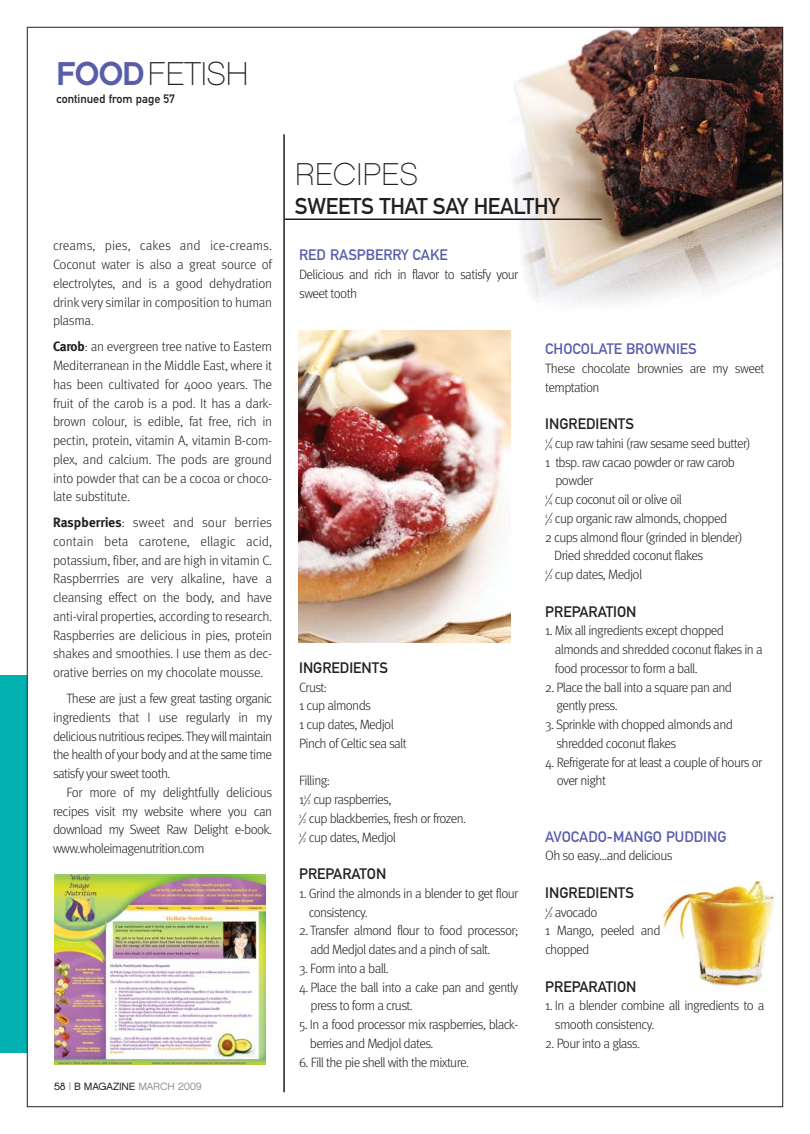
<style>
.page{position:relative;width:810px;height:1134px;background:#fff}
.page>*{position:absolute;margin:0;border:0;box-sizing:border-box;transform-origin:0 0}
.t1{font:33px "Chalet Paris Nineteen Sixty";letter-spacing:-.02em;color:#231f20}
.t2{font:31.5px "Chalet Paris Nineteen Sixty";color:#231f20}
.t3{font:22.5px "DIN Mittelschrift";letter-spacing:-.015em;color:#231f20}
.t4{font:15px "DIN Mittelschrift";color:#231f20}
.t5{font:15px "DIN Mittelschrift";color:#585eaa}
.t6{font:300 13.5px/18.8px "Meta";letter-spacing:-.045em;color:#231f20}
.t7{font:12px "DIN Mittelschrift";color:#231f20}
.t8{font:10.5px "Chalet London Nineteen Sixty";letter-spacing:-.02em;color:#231f20}
.s1{font-family:"Chalet New York Nineteen Sixty";color:#585eaa}
.s2{font-weight:700}
.s3{font-family:"Chalet London Nineteen Seventy"}
.s4{font-family:"Chalet London Nineteen Seventy";color:#939598}
.s5{color:#939598}
.s6{font-size:6.75px}
</style>
<div class="page">
<div style="left:0;top:675px;width:27px;height:378px;background:#00b1b0"></div>
<img style="left:472px;top:29px;width:309px;height:302px">
<img style="left:54px;top:874px;width:211px;height:191px">
<hr style="left:283px;top:134px;width:2px;height:958px;background:#231f20">
<img style="left:662px;top:880px;width:114px;height:108px">
<img style="left:299px;top:331px;width:212px;height:311px">
<hr style="left:284px;top:219px;width:318px;height:1px;background:#231f20">
<h1 class="t1" style="left:56px;top:61px;width:194px"><span class="s1">FOOD</span>FETISH</h1>
<p class="t7" style="left:56px;top:94px;width:120px">continued from page 57</p>
<p class="t6" style="left:53px;top:238px;width:221px;text-align:justify">creams, pies, cakes and ice-creams.<br>Coconut water is also a great source of electrolytes, and is a good dehydration drink very similar in composition to human plasma.</p>
<p class="t6" style="left:53px;top:339px;width:221px;text-align:justify"><span class="s2">Carob</span>: an evergreen tree native to Eastern Mediterranean in the Middle East, where it has been cultivated for 4000 years. The fruit of the carob is a pod. It has a dark&shy;brown colour, is edible, fat free, rich in pectin, protein, vitamin A, vitamin B-com&shy;plex, and calcium. The pods are ground into powder that can be a cocoa or choco&shy;late substitute.</p>
<p class="t6" style="left:53px;top:515px;width:221px;text-align:justify"><span class="s2">Raspberries</span>: sweet and sour berries contain beta carotene, ellagic acid, potassium, fiber, and are high in vitamin C.<br>Raspberrries are very alkaline, have a cleansing effect on the body, and have anti-viral properties, according to research.<br>Raspberries are delicious in pies, protein shakes and smoothies. I use them as dec&shy;orative berries on my chocolate mousse.</p>
<p class="t6" style="left:53px;top:691px;width:221px;text-align:justify;text-indent:14px">These are just a few great tasting organic ingredients that I use regularly in my delicious nutritious recipes. They will maintain the health of your body and at the same time satisfy your sweet tooth.</p>
<p class="t6" style="left:53px;top:784px;width:221px;text-align:justify;text-indent:14px">For more of my delightfully delicious recipes visit my website where you can download my Sweet Raw Delight e-book. www.wholeimagenutrition.com</p>
<p class="t8" style="left:54px;top:1081px;width:149px"><span class="s3">58</span> <span class="s4">|</span> B MAGAZINE <span class="s5">MARCH 2009</span></p>
<h2 class="t2" style="left:295px;top:162px;width:125px">RECIPES</h2>
<h3 class="t3" style="left:295px;top:198px;width:266px">SWEETS THAT SAY HEALTHY</h3>
<p class="t5" style="left:299px;top:250px;width:150px">RED RASPBERRY CAKE</p>
<p class="t6" style="left:299px;top:266px;width:221px">Delicious and rich in flavor to satisfy your sweet tooth</p>
<p class="t4" style="left:299px;top:662px;width:90px">INGREDIENTS</p>
<p class="t6" style="left:299px;top:679px;width:109px">Crust:<br>1 cup almonds<br>1 cup dates, Medjol<br>Pinch of Celtic sea salt</p>
<p class="t6" style="left:299px;top:773px;width:168px">Filling:<br>1<sup>1</sup>⁄<span class="s6">2</span> cup raspberries,<br><sup>1</sup>⁄<span class="s6">2</span> cup blackberries, fresh or frozen.<br><sup>1</sup>⁄<span class="s6">2</span> cup dates, Medjol</p>
<p class="t4" style="left:299px;top:868px;width:89px">PREPARATON</p>
<p class="t6" style="left:309px;top:885px;width:211px;text-indent:-10px">1. Grind the almonds in a blender to get flour consistency.</p>
<p class="t6" style="left:310px;top:923px;width:209px;text-indent:-11px">2. Transfer almond flour to food processor; add Medjol dates and a pinch of salt.</p>
<p class="t6" style="left:299px;top:960px;width:91px">3. Form into a ball.</p>
<p class="t6" style="left:311px;top:979px;width:209px;text-indent:-11px">4. Place the ball into a cake pan and gently press to form a crust.</p>
<p class="t6" style="left:310px;top:1016px;width:210px;text-indent:-11px">5. In a food processor mix raspberries, black&shy;berries and Medjol dates.</p>
<p class="t6" style="left:299px;top:1054px;width:171px">6. Fill the pie shell with the mixture.</p>
<p class="t5" style="left:545px;top:343px;width:153px">CHOCOLATE BROWNIES</p>
<p class="t6" style="left:545px;top:360px;width:221px">These chocolate brownies are my sweet temptation</p>
<p class="t4" style="left:545px;top:418px;width:90px">INGREDIENTS</p>
<p class="t6" style="left:545px;top:435px;width:207px"><sup>1</sup>⁄<span class="s6">4</span> cup raw tahini (raw sesame seed butter)</p>
<p class="t6" style="left:545px;top:454px;width:191px">1 tbsp. raw cacao powder or raw carob</p>
<p class="t6" style="left:555px;top:473px;width:39px">powder</p>
<p class="t6" style="left:545px;top:491px;width:138px"><sup>1</sup>⁄<span class="s6">4</span> cup coconut oil or olive oil</p>
<p class="t6" style="left:545px;top:510px;width:184px"><sup>1</sup>⁄<span class="s6">2</span> cup organic raw almonds, chopped</p>
<p class="t6" style="left:545px;top:529px;width:199px">2 cups almond flour (grinded in blender)</p>
<p class="t6" style="left:554px;top:548px;width:150px">Dried shredded coconut flakes</p>
<p class="t6" style="left:545px;top:566px;width:98px"><sup>1</sup>⁄<span class="s6">2</span> cup dates, Medjol</p>
<p class="t4" style="left:545px;top:606px;width:93px">PREPARATION</p>
<p class="t6" style="left:555px;top:623px;width:209px;text-indent:-10px">1. Mix all ingredients except chopped almonds and shredded coconut flakes in a food processor to form a ball.</p>
<p class="t6" style="left:557px;top:679px;width:177px;text-indent:-11px">2. Place the ball into a square pan and gently press.</p>
<p class="t6" style="left:556px;top:716px;width:178px;text-indent:-11px">3. Sprinkle with chopped almonds and shredded coconut flakes</p>
<p class="t6" style="left:557px;top:754px;width:207px;text-indent:-11px">4. Refrigerate for at least a couple of hours or over night</p>
<p class="t5" style="left:545px;top:831px;width:183px">AVOCADO-MANGO PUDDING</p>
<p class="t6" style="left:545px;top:848px;width:129px">Oh so easy…and delicious</p>
<p class="t4" style="left:545px;top:887px;width:90px">INGREDIENTS</p>
<p class="t6" style="left:545px;top:904px;width:117px"><sup>1</sup>⁄<span class="s6">2</span> avocado<br>1 Mango, peeled and chopped</p>
<p class="t4" style="left:545px;top:981px;width:93px">PREPARATION</p>
<p class="t6" style="left:555px;top:998px;width:211px;text-indent:-10px">1. In a blender combine all ingredients to a smooth consistency.</p>
<p class="t6" style="left:545px;top:1035px;width:96px">2. Pour into a glass.</p>
</div>
